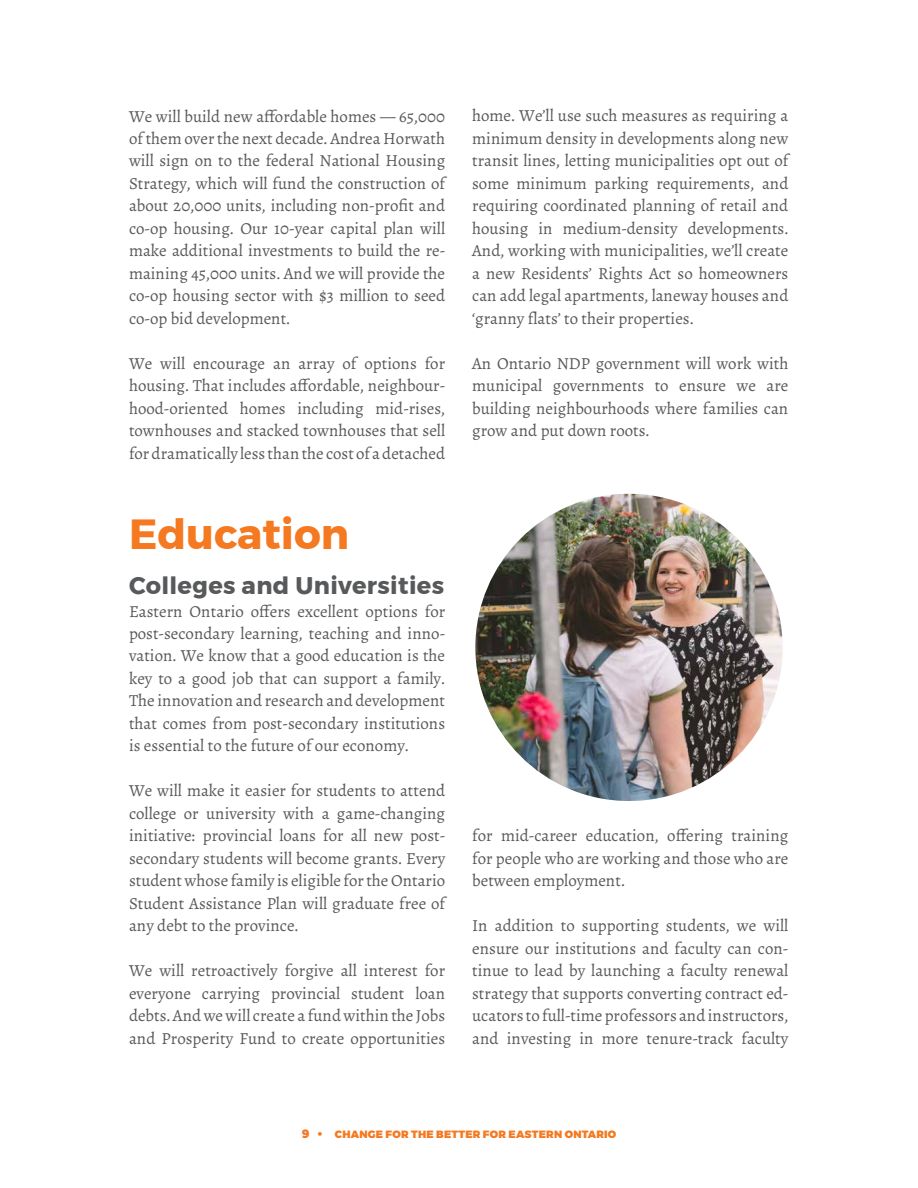
<style>
.page{position:relative;width:918px;height:1188px;background:#fff}
.page>*{position:absolute;margin:0;border:0;box-sizing:border-box;transform-origin:0 0}
.t1{font:700 42px "Montserrat";color:#f47920}
.t2{font:700 24px "Montserrat";letter-spacing:.015em;color:#58595b}
.t3{font:16.8px/22.5px "Alegreya";color:#58595b;text-align:justify}
.t4{font:900 10.5px "Montserrat";letter-spacing:.02em;color:#f47920}
.s1{font-size:12px}
</style>
<div class="page">
<img style="left:475px;top:494px;width:308px;height:307px;border-radius:154px">
<p class="t3" style="left:129px;top:105px;width:318px">We will build new affordable homes — 65,000 of them over the next decade. Andrea Horwath will sign on to the federal National Housing Strategy, which will fund the construction of about 20,000 units, including non-profit and co-op housing. Our 10-year capital plan will make additional investments to build the re&shy;maining 45,000 units. And we will provide the co-op housing sector with $3 million to seed co-op bid development.</p>
<p class="t3" style="left:129px;top:352px;width:318px">We will encourage an array of options for housing. That includes affordable, neighbour&shy;hood-oriented homes including mid-rises, townhouses and stacked townhouses that sell for dramatically less than the cost of a detached</p>
<h1 class="t1" style="left:129px;top:500px;width:222px">Education</h1>
<h2 class="t2" style="left:129px;top:566px;width:317px">Colleges and Universities</h2>
<p class="t3" style="left:129px;top:600px;width:318px">Eastern Ontario offers excellent options for post-secondary learning, teaching and inno&shy;vation. We know that a good education is the key to a good job that can support a family.<br>The innovation and research and development that comes from post-secondary institutions is essential to the future of our economy.</p>
<p class="t3" style="left:129px;top:780px;width:318px">We will make it easier for students to attend college or university with a game-changing initiative: provincial loans for all new post&shy;secondary students will become grants. Every student whose family is eligible for the Ontario Student Assistance Plan will graduate free of any debt to the province.</p>
<p class="t3" style="left:129px;top:960px;width:318px">We will retroactively forgive all interest for everyone carrying provincial student loan debts. And we will create a fund within the Jobs and Prosperity Fund to create opportunities</p>
<p class="t3" style="left:472px;top:105px;width:318px">home. We’ll use such measures as requiring a minimum density in developments along new transit lines, letting municipalities opt out of some minimum parking requirements, and requiring coordinated planning of retail and housing in medium-density developments.<br>And, working with municipalities, we’ll create a new Residents’ Rights Act so homeowners can add legal apartments, laneway houses and ‘granny flats’ to their properties.</p>
<p class="t3" style="left:472px;top:352px;width:318px">An Ontario NDP government will work with municipal governments to ensure we are building neighbourhoods where families can grow and put down roots.</p>
<p class="t3" style="left:472px;top:825px;width:318px">for mid-career education, offering training for people who are working and those who are between employment.</p>
<p class="t3" style="left:472px;top:915px;width:318px">In addition to supporting students, we will ensure our institutions and faculty can con&shy;tinue to lead by launching a faculty renewal strategy that supports converting contract ed&shy;ucators to full-time professors and instructors, and investing in more tenure-track faculty</p>
<p class="t4" style="left:302px;top:1126px;width:316px"><span class="s1">9 •</span> CHANGE FOR THE BETTER FOR EASTERN ONTARIO</p>
</div>
